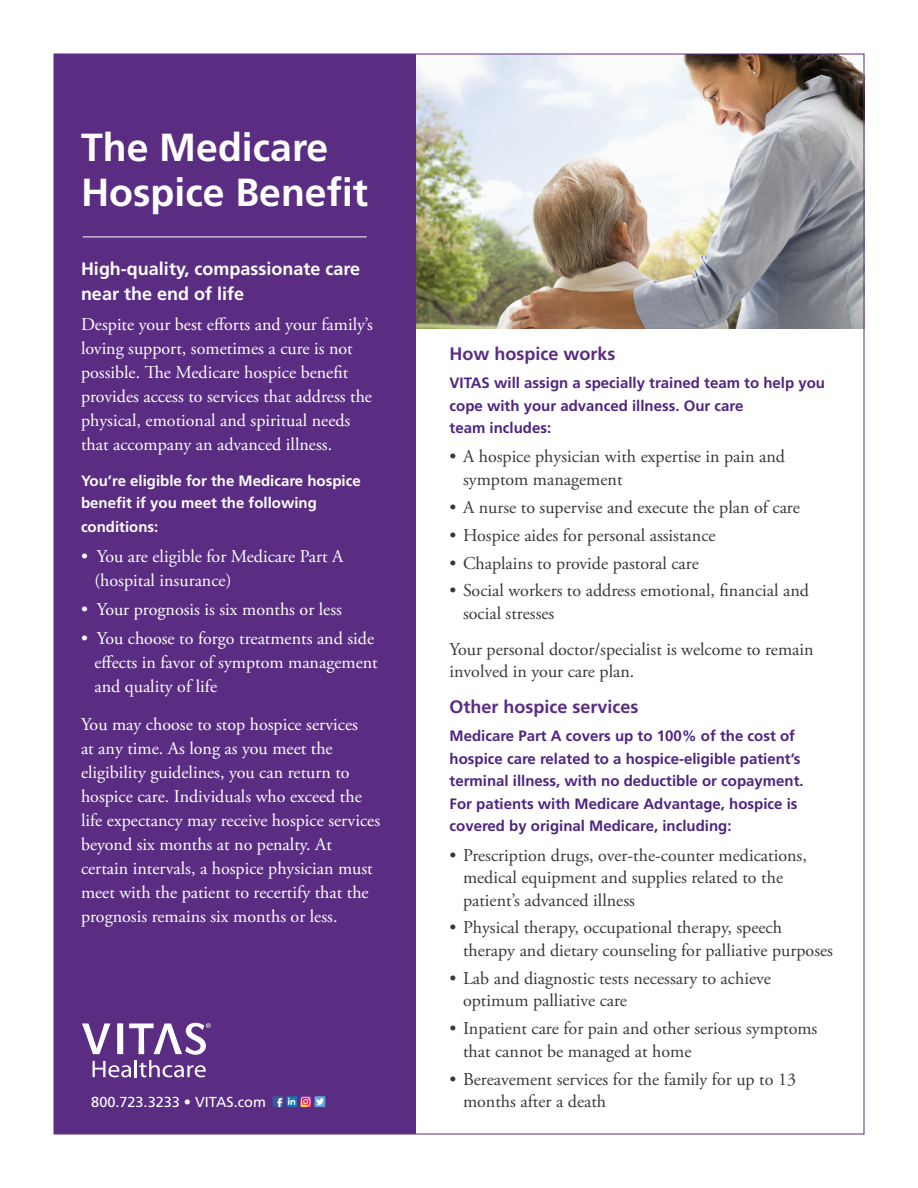
<style>
.page{position:relative;width:918px;height:1188px;background:#fff}
.page>*{position:absolute;margin:0;border:0;box-sizing:border-box;transform-origin:0 0}
.t1{font:700 39.15px/44.7px "Frutiger LT Std";color:#fff}
.t2{font:18px/22.5px "Adobe Garamond Pro";color:#383839}
.t3{font:18px/24px "Adobe Garamond Pro";color:#fff}
.t4{font:700 18px/25.5px "Frutiger LT Std";color:#fff}
.t5{font:700 18px "Frutiger LT Std";color:#5a2d83}
.t6{font:700 15px/22.5px "Frutiger LT Std";color:#4e2582}
.t7{font:700 15px/22.5px "Frutiger LT Std";color:#fff}
.t8{font:14.55px "Frutiger LT Std";color:#fff}
</style>
<div class="page">
<img style="left:416px;top:56px;width:446px;height:272px">
<div style="left:54px;top:54px;width:362px;height:1080px;background:#5a2d83"></div>
<hr style="left:83px;top:237px;width:284px;height:1px;background:#fff">
<svg style="left:82px;top:1023px;width:129px;height:54px"></svg>
<svg style="left:273px;top:1096px;width:52px;height:11px"></svg>
<h1 class="t1" style="left:81px;top:125px;width:289px">The Medicare<br>Hospice Benefit</h1>
<p class="t4" style="left:81px;top:256px;width:281px">High-quality, compassionate care near the end of life</p>
<p class="t3" style="left:81px;top:313px;width:294px">Despite your best efforts and your family’s loving support, sometimes a cure is not possible. The Medicare hospice benefit provides access to services that address the physical, emotional and spiritual needs that accompany an advanced illness.</p>
<p class="t7" style="left:81px;top:469px;width:281px">You’re eligible for the Medicare hospice benefit if you meet the following</p>
<p class="t7" style="left:81px;top:516px;width:79px">conditions:</p>
<p class="t3" style="left:94px;top:545px;width:250px;text-indent:-14px">• You are eligible for Medicare Part A (hospital insurance)</p>
<p class="t3" style="left:81px;top:598px;width:263px">• Your prognosis is six months or less</p>
<p class="t3" style="left:94px;top:627px;width:285px;text-indent:-14px">• You choose to forgo treatments and side effects in favor of symptom management and quality of life</p>
<p class="t3" style="left:81px;top:713px;width:301px">You may choose to stop hospice services<br>at any time. As long as you meet the eligibility guidelines, you can return to hospice care. Individuals who exceed the life expectancy may receive hospice services beyond six months at no penalty. At certain intervals, a hospice physician must meet with the patient to recertify that the prognosis remains six months or less.</p>
<p class="t8" style="left:91px;top:1093px;width:176px">800.723.3233 • VITAS.com</p>
<p class="t5" style="left:450px;top:343px;width:167px">How hospice works</p>
<p class="t6" style="left:450px;top:372px;width:377px">VITAS will assign a specially trained team to help you cope with your advanced illness. Our care<br>team includes:</p>
<p class="t2" style="left:463px;top:446px;width:323px;text-indent:-14px">• A hospice physician with expertise in pain and symptom management</p>
<p class="t2" style="left:450px;top:496px;width:352px">• A nurse to supervise and execute the plan of care</p>
<p class="t2" style="left:450px;top:524px;width:268px">• Hospice aides for personal assistance</p>
<p class="t2" style="left:450px;top:552px;width:251px">• Chaplains to provide pastoral care</p>
<p class="t2" style="left:463px;top:580px;width:347px;text-indent:-14px">• Social workers to address emotional, financial and social stresses</p>
<p class="t2" style="left:450px;top:639px;width:366px">Your personal doctor/specialist is welcome to remain involved in your care plan.</p>
<p class="t5" style="left:450px;top:697px;width:191px">Other hospice services</p>
<p class="t6" style="left:450px;top:725px;width:356px">Medicare Part A covers up to 100% of the cost of hospice care related to a hospice-eligible patient’s terminal illness, with no deductible or copayment.<br>For patients with Medicare Advantage, hospice is covered by original Medicare, including:</p>
<p class="t2" style="left:463px;top:844px;width:345px;text-indent:-14px">• Prescription drugs, over-the-counter medications, medical equipment and supplies related to the patient’s advanced illness</p>
<p class="t2" style="left:463px;top:917px;width:372px;text-indent:-14px">• Physical therapy, occupational therapy, speech therapy and dietary counseling for palliative purposes</p>
<p class="t2" style="left:463px;top:968px;width:309px;text-indent:-14px">• Lab and diagnostic tests necessary to achieve optimum palliative care</p>
<p class="t2" style="left:463px;top:1018px;width:356px;text-indent:-14px">• Inpatient care for pain and other serious symptoms that cannot be managed at home</p>
<p class="t2" style="left:463px;top:1068px;width:334px;text-indent:-14px">• Bereavement services for the family for up to 13 months after a death</p>
</div>
